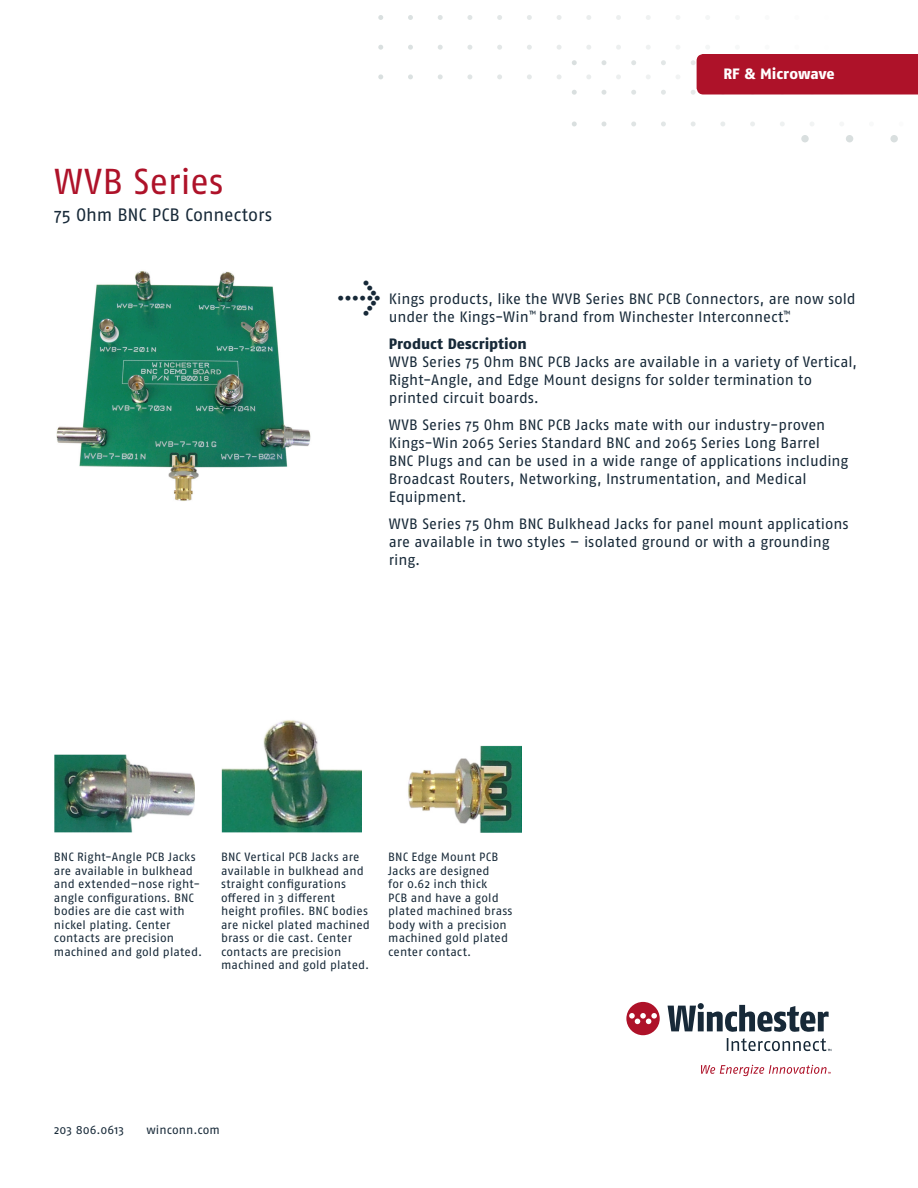
<style>
.page{position:relative;width:918px;height:1188px;background:#fff}
.page>*{position:absolute;margin:0;border:0;box-sizing:border-box;transform-origin:0 0}
.t1{font:36px "Fago OT";letter-spacing:-.005em;color:#ae1229}
.t2{font:500 36px "Meta Pro";color:#172938}
.t3{font:18px "Fago OT";letter-spacing:-.01em;color:#172938}
.t4{font:15px/18px "Fago OT";color:#172938}
.t5{font:800 15px "Fago OT";color:#172938}
.t6{font:800 15px "Fago OT";letter-spacing:-.005em;color:#fff}
.t7{font:12px/13.5px "Fago OT";letter-spacing:.01em;color:#172938}
</style>
<div class="page">
<svg style="left:572px;top:60px;width:5px;height:5px"></svg>
<svg style="left:602px;top:60px;width:4px;height:5px"></svg>
<svg style="left:631px;top:60px;width:5px;height:5px"></svg>
<svg style="left:661px;top:60px;width:5px;height:5px"></svg>
<svg style="left:572px;top:90px;width:5px;height:5px"></svg>
<svg style="left:602px;top:90px;width:4px;height:5px"></svg>
<svg style="left:631px;top:90px;width:5px;height:5px"></svg>
<svg style="left:661px;top:90px;width:5px;height:5px"></svg>
<svg style="left:572px;top:122px;width:5px;height:4px"></svg>
<svg style="left:602px;top:122px;width:4px;height:4px"></svg>
<svg style="left:631px;top:122px;width:5px;height:4px"></svg>
<svg style="left:661px;top:122px;width:5px;height:4px"></svg>
<svg style="left:691px;top:122px;width:5px;height:4px"></svg>
<svg style="left:720px;top:122px;width:5px;height:4px"></svg>
<svg style="left:750px;top:122px;width:5px;height:4px"></svg>
<svg style="left:780px;top:122px;width:5px;height:4px"></svg>
<svg style="left:810px;top:122px;width:4px;height:4px"></svg>
<div style="left:801px;top:135px;width:8px;height:7px;background:#d9dfdf;border-radius:50%"></div>
<div style="left:846px;top:135px;width:7px;height:7px;background:#d9dfdf;border-radius:50%"></div>
<div style="left:890px;top:135px;width:8px;height:7px;background:#d9dfdf;border-radius:50%"></div>
<svg style="left:378px;top:15px;width:5px;height:5px"></svg>
<svg style="left:408px;top:15px;width:5px;height:5px"></svg>
<svg style="left:438px;top:15px;width:5px;height:5px"></svg>
<svg style="left:467px;top:15px;width:5px;height:5px"></svg>
<svg style="left:497px;top:15px;width:5px;height:5px"></svg>
<svg style="left:527px;top:15px;width:5px;height:5px"></svg>
<svg style="left:557px;top:15px;width:5px;height:5px"></svg>
<svg style="left:586px;top:15px;width:5px;height:5px"></svg>
<svg style="left:616px;top:15px;width:5px;height:5px"></svg>
<svg style="left:646px;top:15px;width:5px;height:5px"></svg>
<svg style="left:676px;top:15px;width:4px;height:5px"></svg>
<svg style="left:378px;top:45px;width:5px;height:5px"></svg>
<svg style="left:378px;top:74px;width:5px;height:5px"></svg>
<svg style="left:408px;top:45px;width:5px;height:5px"></svg>
<svg style="left:408px;top:74px;width:5px;height:5px"></svg>
<svg style="left:438px;top:45px;width:5px;height:5px"></svg>
<svg style="left:438px;top:74px;width:5px;height:5px"></svg>
<svg style="left:467px;top:45px;width:5px;height:5px"></svg>
<svg style="left:467px;top:74px;width:5px;height:5px"></svg>
<svg style="left:497px;top:45px;width:5px;height:5px"></svg>
<svg style="left:497px;top:74px;width:5px;height:5px"></svg>
<svg style="left:527px;top:45px;width:5px;height:5px"></svg>
<svg style="left:527px;top:74px;width:5px;height:5px"></svg>
<svg style="left:557px;top:45px;width:5px;height:5px"></svg>
<svg style="left:557px;top:74px;width:5px;height:5px"></svg>
<svg style="left:586px;top:45px;width:5px;height:5px"></svg>
<svg style="left:586px;top:74px;width:5px;height:5px"></svg>
<svg style="left:616px;top:45px;width:5px;height:5px"></svg>
<svg style="left:616px;top:75px;width:5px;height:4px"></svg>
<svg style="left:646px;top:45px;width:5px;height:4px"></svg>
<svg style="left:646px;top:75px;width:5px;height:4px"></svg>
<svg style="left:676px;top:45px;width:4px;height:4px"></svg>
<svg style="left:676px;top:75px;width:4px;height:4px"></svg>
<svg style="left:691px;top:45px;width:227px;height:50px"></svg>
<svg style="left:668px;top:1003px;width:161px;height:29px"></svg>
<svg style="left:727px;top:1038px;width:104px;height:13px"></svg>
<svg style="left:701px;top:1065px;width:130px;height:11px"></svg>
<div style="left:626px;top:1002px;width:34px;height:33px;background:#ae1229;border-radius:50%"></div>
<svg style="left:629px;top:1013px;width:28px;height:11px"></svg>
<img style="left:56px;top:271px;width:255px;height:230px">
<img style="left:221px;top:720px;width:141px;height:112px">
<img style="left:408px;top:746px;width:113px;height:86px">
<img style="left:54px;top:754px;width:140px;height:78px">
<p class="t1" style="left:54px;top:160px;width:171px">WVB Series</p>
<p class="t3" style="left:54px;top:204px;width:220px">75 Ohm BNC PCB Connectors</p>
<p class="t6" style="left:724px;top:65px;width:113px">RF &amp; Microwave</p>
<p class="t2" style="left:338px;top:268px;width:45px">→</p>
<p class="t4" style="left:389px;top:289px;width:469px">Kings products, like the WVB Series BNC PCB Connectors, are now sold under the Kings-Win<sup>™</sup> brand from Winchester Interconnect<sup>™</sup>.</p>
<p class="t5" style="left:389px;top:334px;width:140px">Product Description</p>
<p class="t4" style="left:389px;top:352px;width:470px">WVB Series 75 Ohm BNC PCB Jacks are available in a variety of Vertical,<br>Right-Angle, and Edge Mount designs for solder termination to printed circuit boards.</p>
<p class="t4" style="left:389px;top:415px;width:461px">WVB Series 75 Ohm BNC PCB Jacks mate with our industry-proven Kings-Win 2065 Series Standard BNC and 2065 Series Long Barrel BNC Plugs and can be used in a wide range of applications including Broadcast Routers, Networking, Instrumentation, and Medical Equipment.</p>
<p class="t4" style="left:389px;top:514px;width:462px">WVB Series 75 Ohm BNC Bulkhead Jacks for panel mount applications are available in two styles – isolated ground or with a grounding ring.</p>
<p class="t7" style="left:54px;top:850px;width:150px">BNC Right-Angle PCB Jacks are available in bulkhead and extended–nose right&shy;angle configurations. BNC bodies are die cast with nickel plating. Center contacts are precision machined and gold plated.</p>
<p class="t7" style="left:221px;top:850px;width:150px">BNC Vertical PCB Jacks are available in bulkhead and straight configurations offered in 3 different height profiles. BNC bodies are nickel plated machined brass or die cast. Center contacts are precision machined and gold plated.</p>
<p class="t7" style="left:388px;top:850px;width:126px">BNC Edge Mount PCB<br>Jacks are designed<br>for 0.62 inch thick<br>PCB and have a gold plated machined brass body with a precision machined gold plated center contact.</p>
<p class="t7" style="left:54px;top:1123px;width:72px">203 806.0613</p>
<p class="t7" style="left:146px;top:1123px;width:75px">winconn.com</p>
</div>
